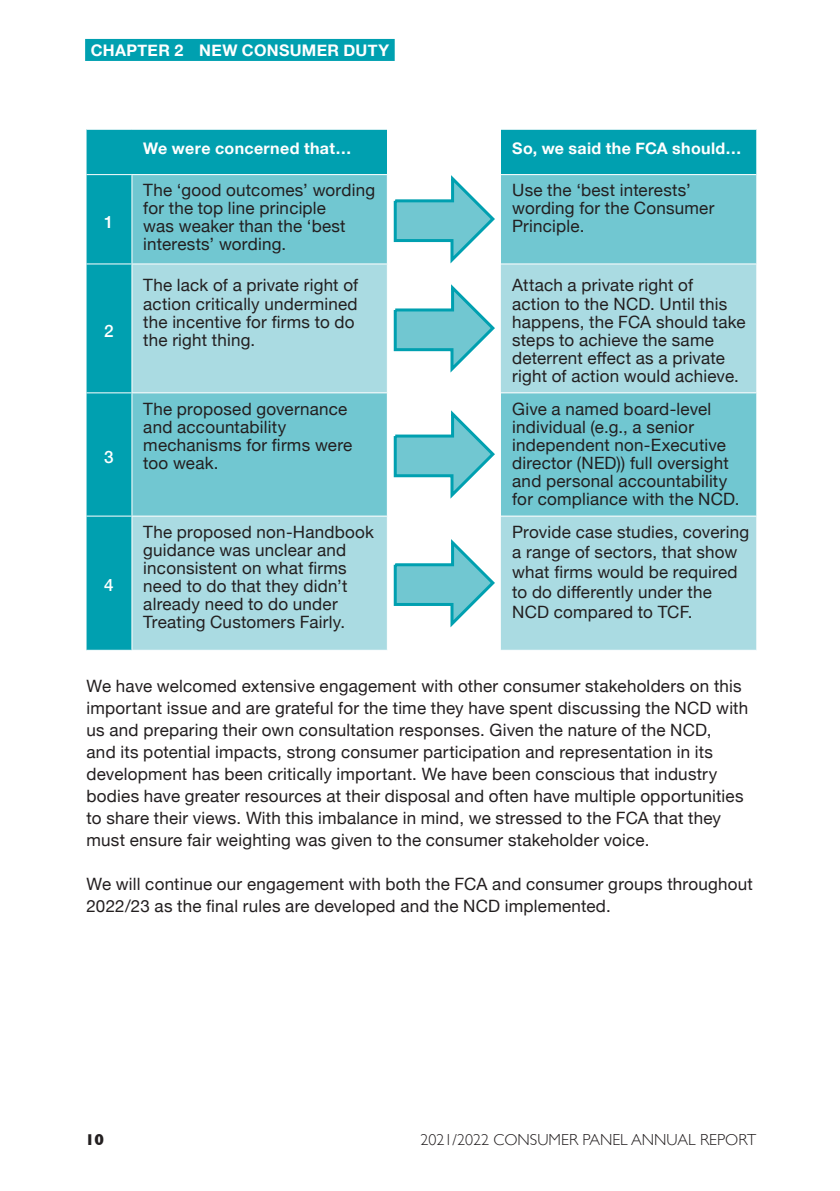
<style>
.page{position:relative;width:840px;height:1191px;background:#fff}
.page>*{position:absolute;margin:0;border:0;box-sizing:border-box;transform-origin:0 0}
.Body_Copy{font:17px/18px "Helvetica Neue";letter-spacing:.015em;color:#231f20}
.Body_Copy-2{font:500 17px "Helvetica Neue";color:#fff}
.Body_Copy-3{font:700 16px "Helvetica Neue";letter-spacing:.02em;color:#fff}
.t1{font:300 16px "Gill Sans";color:#231f20}
.t2{font:700 16px "Gill Sans";color:#231f20}
</style>
<div class="page">
<div style="left:85px;top:39px;width:309px;height:22px;background:#00a0b0"></div>
<div style="left:86px;top:130px;width:669px;height:520px;background:#00a0b0"></div>
<div style="left:387px;top:129px;width:113px;height:46px;background:#fff"></div>
<div style="left:132px;top:175px;width:623px;height:88px;background:#71c7d1"></div>
<svg style="left:132px;top:264px;width:623px;height:386px;background:#9fd7de"></svg>
<hr style="left:86px;top:174px;width:46px;height:1px;background:#fff">
<hr style="left:132px;top:174px;width:255px;height:1px;background:#fff">
<hr style="left:500px;top:174px;width:255px;height:1px;background:#fff">
<hr style="left:86px;top:263px;width:46px;height:1px;background:#fff">
<hr style="left:132px;top:263px;width:255px;height:1px;background:#fff">
<hr style="left:387px;top:263px;width:113px;height:1px;background:#fff">
<hr style="left:500px;top:263px;width:255px;height:1px;background:#fff">
<hr style="left:86px;top:392px;width:46px;height:1px;background:#fff">
<hr style="left:132px;top:392px;width:255px;height:1px;background:#fff">
<hr style="left:387px;top:392px;width:113px;height:1px;background:#fff">
<hr style="left:500px;top:392px;width:255px;height:1px;background:#fff">
<hr style="left:86px;top:515px;width:46px;height:1px;background:#fff">
<hr style="left:132px;top:515px;width:255px;height:1px;background:#fff">
<hr style="left:387px;top:515px;width:113px;height:1px;background:#fff">
<hr style="left:500px;top:515px;width:255px;height:1px;background:#fff">
<hr style="left:386px;top:175px;width:1px;height:88px;background:#fff">
<hr style="left:386px;top:264px;width:1px;height:128px;background:#fff">
<hr style="left:386px;top:393px;width:1px;height:122px;background:#fff">
<hr style="left:386px;top:516px;width:1px;height:134px;background:#fff">
<hr style="left:131px;top:175px;width:1px;height:88px;background:#fff">
<hr style="left:131px;top:264px;width:1px;height:128px;background:#fff">
<hr style="left:131px;top:393px;width:1px;height:122px;background:#fff">
<hr style="left:131px;top:516px;width:1px;height:134px;background:#fff">
<svg style="left:392px;top:175px;width:105px;height:92px"></svg>
<svg style="left:392px;top:281px;width:105px;height:95px"></svg>
<svg style="left:392px;top:407px;width:105px;height:95px"></svg>
<svg style="left:392px;top:535px;width:105px;height:96px"></svg>
<p class="Body_Copy-3" style="left:91px;top:38px;width:299px">Chapter 2 N ew Consumer Duty</p>
<p class="Body_Copy-2" style="left:104px;top:208px;width:11px">1</p>
<p class="Body_Copy-2" style="left:104px;top:317px;width:11px">2</p>
<p class="Body_Copy-2" style="left:104px;top:443px;width:11px">3</p>
<p class="Body_Copy-2" style="left:104px;top:572px;width:11px">4</p>
<p class="Body_Copy-3" style="left:143px;top:136px;width:210px">We were concerned that…</p>
<p class="Body_Copy-3" style="left:512px;top:136px;width:231px">So, we said the FCA should…</p>
<p class="Body_Copy" style="left:143px;top:182px;width:233px">The ‘good outcomes’ wording for the top line principle<br>was weaker than the ‘best interests’ wording.</p>
<p class="Body_Copy" style="left:512px;top:182px;width:204px">Use the ‘best interests’ wording for the Consumer<br>Principle.</p>
<p class="Body_Copy" style="left:143px;top:277px;width:216px">The lack of a private right of action critically undermined the incentive for firms to do the right thing.</p>
<p class="Body_Copy" style="left:512px;top:277px;width:235px">Attach a private right of<br>action to the NCD. Until this happens, the FCA should take steps to achieve the same deterrent effect as a private right of action would achieve.</p>
<p class="Body_Copy" style="left:143px;top:401px;width:210px">The proposed governance and accountability mechanisms for firms were too weak.</p>
<p class="Body_Copy" style="left:512px;top:401px;width:229px">Give a named board-level individual (e.g., a senior independent non-Executive director (NED)) full oversight and personal accountability for compliance with the NCD.</p>
<p class="Body_Copy" style="left:143px;top:524px;width:232px">The proposed non-Handbook guidance was unclear and inconsistent on what firms need to do that they didn’t already need to do under<br>Treating Customers Fairly.</p>
<p class="Body_Copy" style="left:512px;top:523px;width:238px;line-height:20px">Provide case studies, covering a range of sectors, that show what firms would be required to do differently under the<br>NCD compared to TCF.</p>
<p class="Body_Copy" style="left:86px;top:676px;width:662px;line-height:22px">We have welcomed extensive engagement with other consumer stakeholders on this important issue and are grateful for the time they have spent discussing the NCD with us and preparing their own consultation responses. Given the nature of the NCD,<br>and its potential impacts, strong consumer participation and representation in its development has been critically important. We have been conscious that industry bodies have greater resources at their disposal and often have multiple opportunities to share their views. With this imbalance in mind, we stressed to the FCA that they must ensure fair weighting was given to the consumer stakeholder voice.</p>
<p class="Body_Copy" style="left:86px;top:874px;width:667px;line-height:22px">We will continue our engagement with both the FCA and consumer groups throughout<br>2022/23 as the final rules are developed and the NCD implemented.</p>
<p class="t2" style="left:85px;top:1127px;width:21px">10</p>
<p class="t1" style="left:420px;top:1127px;width:337px">2021/2022 CONSUMER PANEL ANNUAL REPORT</p>
</div>
